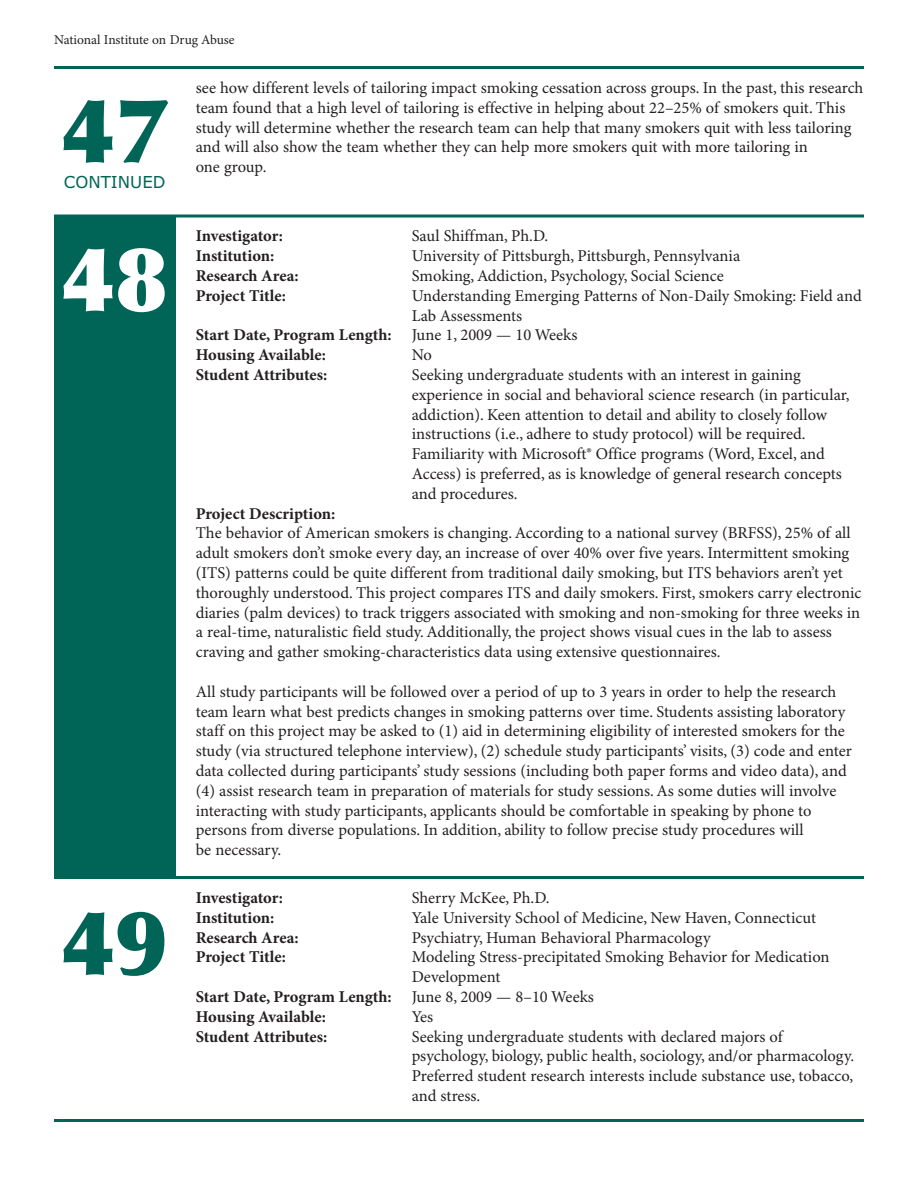
<style>
.page{position:relative;width:918px;height:1188px;background:#fff}
.page>*{position:absolute;margin:0;border:0;box-sizing:border-box;transform-origin:0 0}
.t1{font:900 90px "Optima";color:#006557}
.t2{font:900 90px "Optima";color:#fff}
.t3{font:16.5px/19.8px "Minion Pro";color:#231f20}
.t4{font:700 16.5px "Minion Pro";letter-spacing:-.005em;color:#231f20}
.t5{font:16.5px "Verdana";color:#006557}
.t6{font:13.5px "Minion Pro";letter-spacing:-.005em;color:#231f20}
.s1{font-weight:400}
</style>
<div class="page">
<div style="left:54px;top:216px;width:122px;height:662px;background:#006557"></div>
<hr style="left:54px;top:66px;width:810px;height:3px;background:#006557">
<hr style="left:54px;top:1119px;width:810px;height:3px;background:#006557">
<hr style="left:54px;top:876px;width:810px;height:3px;background:#006557">
<svg style="left:54px;top:214px;width:810px;height:4px;background:#3a887d"></svg>
<p class="t6" style="left:54px;top:34px;width:182px">National Institute on Drug Abuse</p>
<p class="t3" style="left:196px;top:79px;width:669px">see how different levels of tailoring impact smoking cessation across groups. In the past, this research team found that a high level of tailoring is effective in helping about 22–25% of smokers quit. This study will determine whether the research team can help that many smokers quit with less tailoring and will also show the team whether they can help more smokers quit with more tailoring in<br>one group.</p>
<h1 class="t1" style="left:61px;top:94px;width:108px">47</h1>
<p class="t5" style="left:64px;top:173px;width:103px">CONTINUED</p>
<h1 class="t2" style="left:61px;top:243px;width:108px">48</h1>
<h1 class="t1" style="left:61px;top:907px;width:108px">49</h1>
<p class="t4" style="left:196px;top:230px;width:89px">Investigator:</p>
<p class="t3" style="left:412px;top:228px;width:138px">Saul Shiffman, Ph.D.</p>
<p class="t4" style="left:196px;top:250px;width:80px">Institution:</p>
<p class="t3" style="left:412px;top:248px;width:330px">University of Pittsburgh, Pittsburgh, Pennsylvania</p>
<p class="t4" style="left:196px;top:270px;width:104px">Research Area:</p>
<p class="t3" style="left:412px;top:267px;width:313px">Smoking, Addiction, Psychology, Social Science</p>
<p class="t4" style="left:196px;top:289px;width:92px">Project Title:</p>
<p class="t3" style="left:412px;top:287px;width:452px">Understanding Emerging Patterns of Non-Daily Smoking: Field and</p>
<p class="t3" style="left:412px;top:307px;width:112px">Lab Assessments</p>
<p class="t4" style="left:196px;top:329px;width:383px">Start Date, Program Length: <span class="s1">June 1, 2009 — 10 Weeks</span></p>
<p class="t4" style="left:196px;top:349px;width:132px">Housing Available:</p>
<p class="t3" style="left:412px;top:347px;width:22px">No</p>
<p class="t4" style="left:196px;top:369px;width:133px">Student Attributes:</p>
<p class="t3" style="left:412px;top:366px;width:439px">Seeking undergraduate students with an interest in gaining experience in social and behavioral science research (in particular, addiction). Keen attention to detail and ability to closely follow instructions (i.e., adhere to study protocol) will be required.<br>Familiarity with Microsoft® Office programs (Word, Excel, and Access) is preferred, as is knowledge of general research concepts and procedures.</p>
<p class="t4" style="left:196px;top:507px;width:141px">Project Description:</p>
<p class="t3" style="left:196px;top:525px;width:667px">The behavior of American smokers is changing. According to a national survey (BRFSS), 25% of all adult smokers don’t smoke every day, an increase of over 40% over five years. Intermittent smoking (ITS) patterns could be quite different from traditional daily smoking, but ITS behaviors aren’t yet thoroughly understood. This project compares ITS and daily smokers. First, smokers carry electronic diaries (palm devices) to track triggers associated with smoking and non-smoking for three weeks in a real-time, naturalistic field study. Additionally, the project shows visual cues in the lab to assess craving and gather smoking-characteristics data using extensive questionnaires.</p>
<p class="t3" style="left:196px;top:683px;width:658px">All study participants will be followed over a period of up to 3 years in order to help the research team learn what best predicts changes in smoking patterns over time. Students assisting laboratory staff on this project may be asked to (1) aid in determining eligibility of interested smokers for the study (via structured telephone interview), (2) schedule study participants’ visits, (3) code and enter data collected during participants’ study sessions (including both paper forms and video data), and (4) assist research team in preparation of materials for study sessions. As some duties will involve interacting with study participants, applicants should be comfortable in speaking by phone to persons from diverse populations. In addition, ability to follow precise study procedures will<br>be necessary.</p>
<p class="t4" style="left:196px;top:891px;width:89px">Investigator:</p>
<p class="t3" style="left:412px;top:889px;width:139px">Sherry McKee, Ph.D.</p>
<p class="t4" style="left:196px;top:911px;width:80px">Institution:</p>
<p class="t3" style="left:412px;top:909px;width:406px">Yale University School of Medicine, New Haven, Connecticut</p>
<p class="t4" style="left:196px;top:931px;width:104px">Research Area:</p>
<p class="t3" style="left:412px;top:929px;width:300px">Psychiatry, Human Behavioral Pharmacology</p>
<p class="t4" style="left:196px;top:951px;width:92px">Project Title:</p>
<p class="t3" style="left:412px;top:949px;width:419px">Modeling Stress-precipitated Smoking Behavior for Medication</p>
<p class="t3" style="left:412px;top:969px;width:90px">Development</p>
<p class="t4" style="left:196px;top:990px;width:400px">Start Date, Program Length: <span class="s1">June 8, 2009 — 8–10 Weeks</span></p>
<p class="t4" style="left:196px;top:1010px;width:132px">Housing Available:</p>
<p class="t3" style="left:412px;top:1008px;width:23px">Yes</p>
<p class="t4" style="left:196px;top:1030px;width:133px">Student Attributes:</p>
<p class="t3" style="left:412px;top:1028px;width:444px">Seeking undergraduate students with declared majors of psychology, biology, public health, sociology, and/or pharmacology.<br>Preferred student research interests include substance use, tobacco, and stress.</p>
</div>
